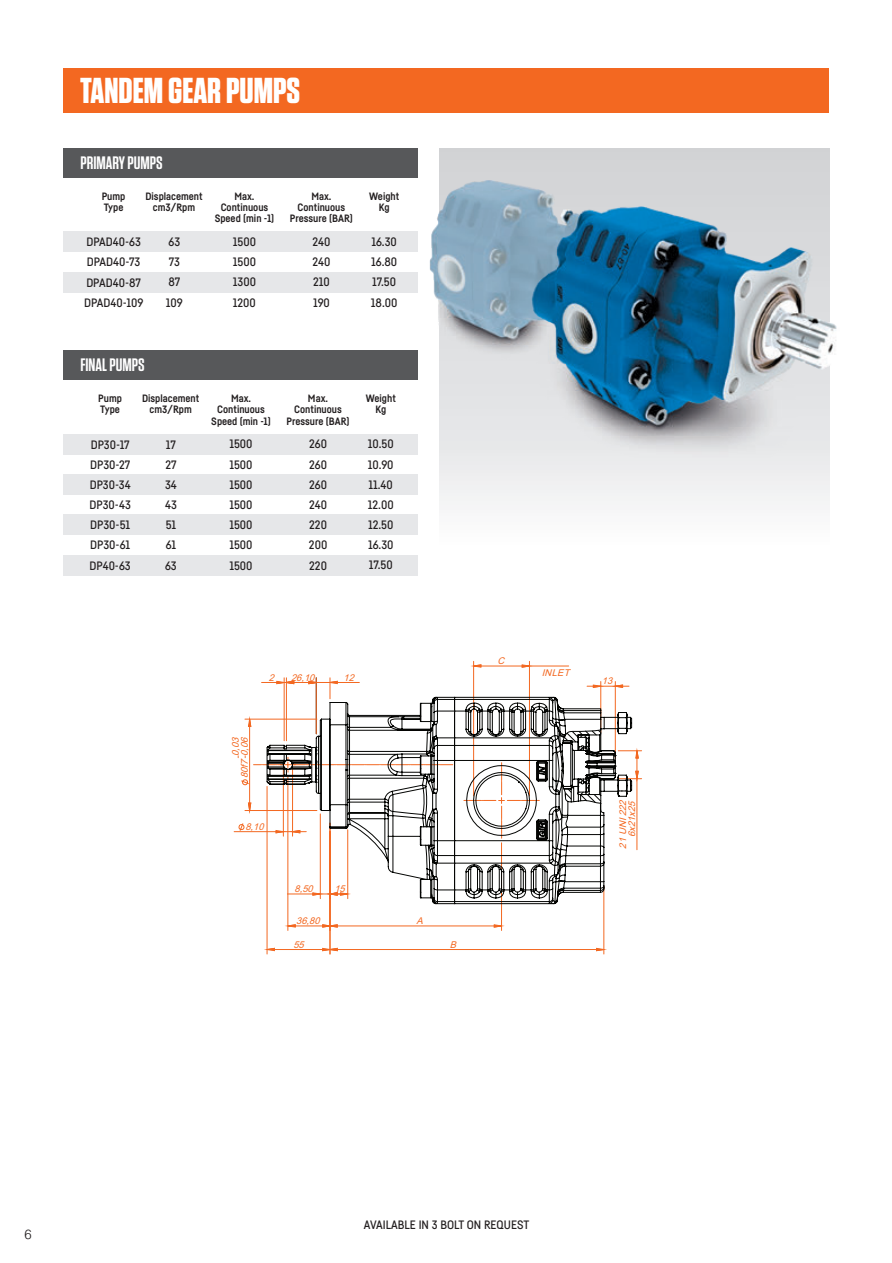
<style>
.page{position:relative;width:892px;height:1263px;background:#fff}
.page>*{position:absolute;margin:0;border:0;box-sizing:border-box;transform-origin:0 0}
.t1{font:700 36px "Tungsten";color:#fff}
.t2{font:600 18px "Tungsten";color:#fff}
.t3{font:300 13.5px "Swiss 721 BT";color:#231f20}
.t4{font:500 12px/20.1px "Fabrikat";color:#231f20;text-align:justify}
.t5{font:700 10.5px/11.4px "Fabrikat";color:#231f20;text-align:center}
.t6{font:italic 9.3px "Arial";color:#f36821}
</style>
<div class="page">
<svg style="left:439px;top:148px;width:390px;height:357px"></svg>
<svg style="left:238px;top:823px;width:7px;height:8px"></svg>
<hr style="left:234px;top:831px;width:49px;height:1px;background:#f36821">
<hr style="left:529px;top:665px;width:40px;height:1px;background:#f36821">
<hr style="left:267px;top:786px;width:1px;height:168px;background:#f36821">
<hr style="left:474px;top:665px;width:55px;height:1px;background:#f36821">
<hr style="left:529px;top:661px;width:1px;height:135px;background:#f36821">
<hr style="left:473px;top:661px;width:1px;height:135px;background:#f36821">
<hr style="left:286px;top:682px;width:30px;height:1px;background:#f36821">
<hr style="left:603px;top:886px;width:1px;height:68px;background:#f36821">
<hr style="left:330px;top:831px;width:1px;height:123px;background:#f36821">
<hr style="left:637px;top:750px;width:1px;height:99px;background:#f36821">
<hr style="left:284px;top:678px;width:1px;height:62px;background:#f36821">
<hr style="left:286px;top:678px;width:1px;height:62px;background:#f36821">
<hr style="left:600px;top:681px;width:1px;height:51px;background:#f36821">
<hr style="left:615px;top:681px;width:1px;height:77px;background:#f36821">
<svg style="left:521px;top:664px;width:8px;height:4px"></svg>
<svg style="left:473px;top:664px;width:9px;height:4px"></svg>
<svg style="left:308px;top:678px;width:51px;height:18px"></svg>
<svg style="left:266px;top:904px;width:339px;height:47px"></svg>
<svg style="left:633px;top:750px;width:9px;height:29px"></svg>
<svg style="left:241px;top:718px;width:25px;height:93px"></svg>
<svg style="left:262px;top:680px;width:33px;height:4px"></svg>
<svg style="left:587px;top:684px;width:42px;height:4px"></svg>
<svg style="left:266px;top:696px;width:367px;height:208px"></svg>
<div style="left:64px;top:68px;width:765px;height:44px;background:#f36821"></div>
<div style="left:64px;top:148px;width:354px;height:30px;background:#57585a"></div>
<div style="left:64px;top:350px;width:354px;height:30px;background:#57585a"></div>
<div style="left:64px;top:231px;width:354px;height:21px;background:#e6e7e9"></div>
<div style="left:64px;top:434px;width:354px;height:20px;background:#e6e7e9"></div>
<div style="left:64px;top:514px;width:354px;height:21px;background:#e6e7e9"></div>
<div style="left:64px;top:272px;width:354px;height:20px;background:#e6e7e9"></div>
<div style="left:64px;top:474px;width:354px;height:20px;background:#e6e7e9"></div>
<div style="left:64px;top:555px;width:354px;height:20px;background:#e6e7e9"></div>
<img style="left:430px;top:181px;width:155px;height:182px">
<img style="left:522px;top:206px;width:315px;height:266px">
<h1 class="t1" style="left:80px;top:69px;width:221px">TANDEM GEAR PUMPS</h1>
<h2 class="t2" style="left:80px;top:156px;width:84px">PRIMARY PUMPS</h2>
<p class="t5" style="left:102px;top:191px;width:25px;text-align:left">Pump<br>Type</p>
<p class="t5" style="left:145px;top:191px;width:59px">Displacement cm3/Rpm</p>
<p class="t5" style="left:215px;top:191px;width:61px">Max.<br>Continuous<br>Speed (min -1)</p>
<p class="t5" style="left:290px;top:191px;width:65px">Max.<br>Continuous<br>Pressure (BAR)</p>
<p class="t5" style="left:369px;top:191px;width:32px">Weight<br>Kg</p>
<p class="t4" style="left:84px;top:233px;width:61px;text-align:left">DPAD40‐63<br>DPAD40‐73<br>DPAD40‐87<br>DPAD40‐109</p>
<p class="t4" style="left:166px;top:233px;width:18px;text-align:left">63<br>73<br>87<br>109</p>
<p class="t4" style="left:233px;top:233px;width:25px">1500<br>1500<br>1300<br>1200</p>
<p class="t4" style="left:313px;top:233px;width:20px">240<br>240<br>210<br>190</p>
<p class="t4" style="left:371px;top:233px;width:28px">16.30<br>16.80<br>17.50<br>18.00</p>
<h2 class="t2" style="left:80px;top:358px;width:66px">FINAL PUMPS</h2>
<p class="t5" style="left:98px;top:393px;width:25px;text-align:left">Pump<br>Type</p>
<p class="t5" style="left:142px;top:393px;width:59px">Displacement cm3/Rpm</p>
<p class="t5" style="left:211px;top:393px;width:61px">Max.<br>Continuous<br>Speed (min -1)</p>
<p class="t5" style="left:286px;top:393px;width:65px">Max.<br>Continuous<br>Pressure (BAR)</p>
<p class="t5" style="left:366px;top:393px;width:32px">Weight<br>Kg</p>
<p class="t4" style="left:90px;top:435px;width:43px">DP30‐17<br>DP30‐27<br>DP30‐34<br>DP30‐43<br>DP30‐51<br>DP30‐61<br>DP40‐63</p>
<p class="t4" style="left:165px;top:435px;width:13px">17<br>27<br>34<br>43<br>51<br>61<br>63</p>
<p class="t4" style="left:229px;top:435px;width:25px">1500<br>1500<br>1500<br>1500<br>1500<br>1500<br>1500</p>
<p class="t4" style="left:309px;top:435px;width:20px">260<br>260<br>260<br>240<br>220<br>200<br>220</p>
<p class="t4" style="left:368px;top:435px;width:27px">10.50<br>10.90<br>11.40<br>12.00<br>12.50<br>16.30<br>17.50</p>
<p class="t6" style="left:497px;top:655px;width:10px">C</p>
<p class="t6" style="left:269px;top:672px;width:8px">2</p>
<p class="t6" style="left:344px;top:672px;width:14px">12</p>
<p class="t6" style="left:291px;top:672px;width:27px">26,10</p>
<p class="t6" style="left:542px;top:667px;width:31px">INLET</p>
<p class="t6" style="left:602px;top:675px;width:14px">13</p>
<p class="t6" style="left:230px;top:759px;width:22px;rotate:-90deg">-0,03</p>
<p class="t6" style="left:239px;top:778px;width:42px;rotate:-90deg">80f7-0,06</p>
<p class="t6" style="left:245px;top:821px;width:21px">8,10</p>
<p class="t6" style="left:618px;top:848px;width:50px;rotate:-90deg">21 UNI 222</p>
<p class="t6" style="left:627px;top:837px;width:37px;rotate:-90deg">6x21x25</p>
<p class="t6" style="left:295px;top:883px;width:21px">8,50</p>
<p class="t6" style="left:334px;top:883px;width:14px">15</p>
<p class="t6" style="left:296px;top:915px;width:27px">36,80</p>
<p class="t6" style="left:417px;top:915px;width:8px">A</p>
<p class="t6" style="left:293px;top:939px;width:14px">55</p>
<p class="t6" style="left:450px;top:939px;width:10px">B</p>
<p class="t3" style="left:24px;top:1228px;width:9px">6</p>
<p class="t4" style="left:364px;top:1215px;width:167px">AVAILABLE IN 3 BOLT ON REQUEST</p>
</div>
